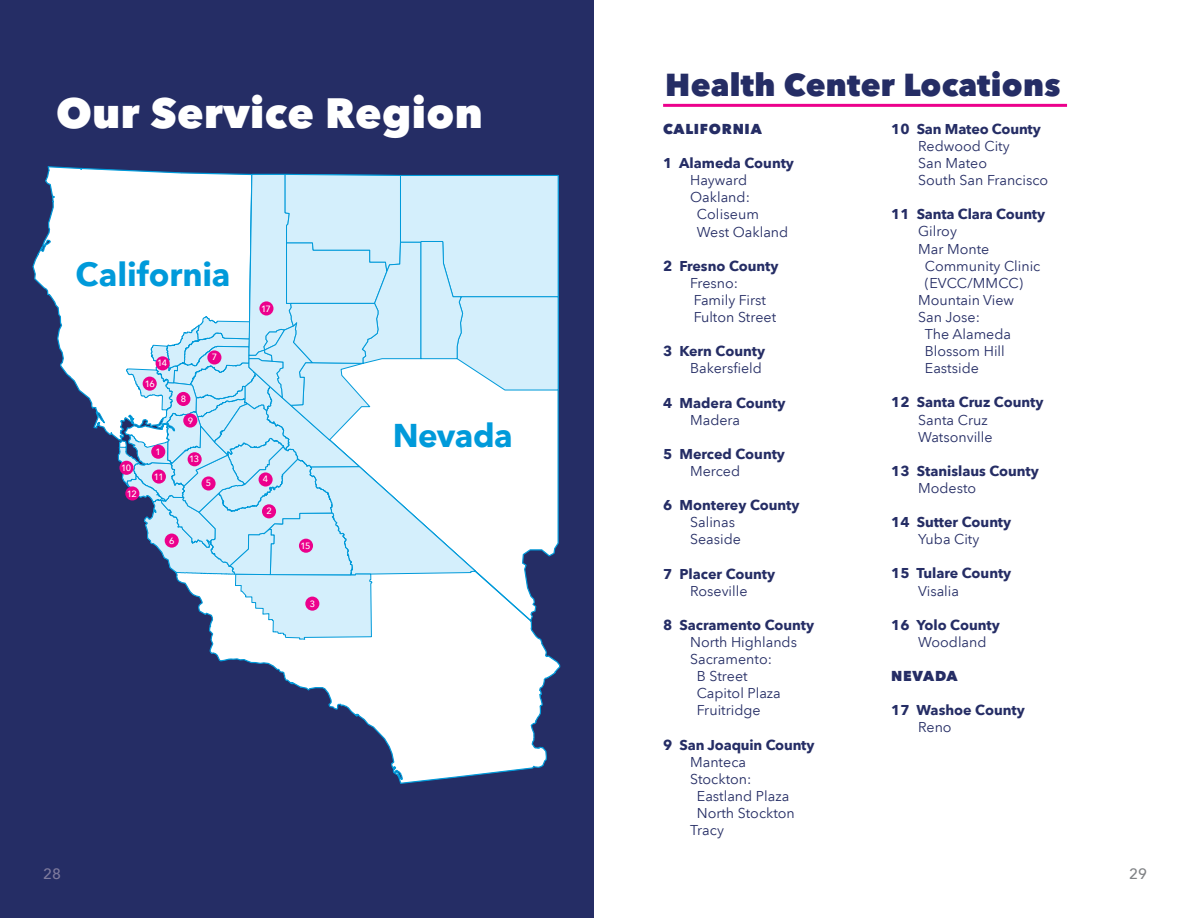
<style>
.page{position:relative;width:1188px;height:918px;background:#fff}
.page>*{position:absolute;margin:0;border:0;box-sizing:border-box;transform-origin:0 0}
.t1{font:800 42px "Avenir Next LT Pro";letter-spacing:.01em;color:#fff}
.t2{font:700 32.85px "Avenir Next LT Pro";letter-spacing:-.005em;color:#009ada}
.t3{font:800 31.5px "Avenir Next LT Pro";letter-spacing:.01em;color:#252d65}
.t4{font:500 15px "Avenir Next LT Pro";color:#7e7a9d}
.t5{font:500 15px "Avenir Next LT Pro";color:#808285}
.t6{font:14.25px/17.1px "Avenir Next LT Pro";color:#252d65}
.t7{font:700 14.25px "Avenir Next LT Pro";color:#252d65}
.t8{font:800 14.25px "Avenir Next LT Pro";letter-spacing:.05em;color:#252d65}
.t9{font:500 9.15px "Avenir Next LT Pro";letter-spacing:-.08em;color:#fff}
</style>
<div class="page">
<div style="left:0;top:0;width:594px;height:918px;background:#252d65"></div>
<svg style="left:32px;top:166px;width:529px;height:618px"></svg>
<svg style="left:248px;top:166px;width:311px;height:8px"></svg>
<svg style="left:118px;top:174px;width:441px;height:466px;background:#d1e6f3"></svg>
<div style="left:119px;top:461px;width:15px;height:14px;background:#ec008c;border-radius:50%"></div>
<div style="left:152px;top:470px;width:14px;height:14px;background:#ec008c;border-radius:50%"></div>
<div style="left:262px;top:504px;width:14px;height:14px;background:#ec008c;border-radius:50%"></div>
<div style="left:305px;top:597px;width:14px;height:14px;background:#ec008c;border-radius:50%"></div>
<div style="left:259px;top:472px;width:14px;height:15px;background:#ec008c;border-radius:50%"></div>
<div style="left:202px;top:476px;width:14px;height:15px;background:#ec008c;border-radius:50%"></div>
<div style="left:299px;top:539px;width:14px;height:14px;background:#ec008c;border-radius:50%"></div>
<div style="left:259px;top:301px;width:14px;height:15px;background:#ec008c;border-radius:50%"></div>
<div style="left:165px;top:534px;width:14px;height:14px;background:#ec008c;border-radius:50%"></div>
<div style="left:125px;top:486px;width:14px;height:15px;background:#ec008c;border-radius:50%"></div>
<div style="left:183px;top:413px;width:14px;height:15px;background:#ec008c;border-radius:50%"></div>
<div style="left:151px;top:445px;width:14px;height:14px;background:#ec008c;border-radius:50%"></div>
<div style="left:207px;top:350px;width:14px;height:15px;background:#ec008c;border-radius:50%"></div>
<div style="left:176px;top:392px;width:14px;height:14px;background:#ec008c;border-radius:50%"></div>
<div style="left:143px;top:377px;width:14px;height:14px;background:#ec008c;border-radius:50%"></div>
<div style="left:156px;top:356px;width:14px;height:14px;background:#ec008c;border-radius:50%"></div>
<div style="left:188px;top:452px;width:14px;height:14px;background:#ec008c;border-radius:50%"></div>
<hr style="left:663px;top:104px;width:404px;height:3px;background:#ec008c">
<h1 class="t1" style="left:56px;top:87px;width:428px">Our Service Region</h1>
<h2 class="t2" style="left:76px;top:254px;width:156px">California</h2>
<p class="t9" style="left:157px;top:358px;width:12px">14</p>
<p class="t9" style="left:145px;top:378px;width:12px">16</p>
<p class="t9" style="left:121px;top:462px;width:12px">10</p>
<p class="t9" style="left:127px;top:488px;width:12px">12</p>
<p class="t9" style="left:156px;top:446px;width:7px">1</p>
<p class="t9" style="left:154px;top:471px;width:12px">11</p>
<p class="t9" style="left:212px;top:352px;width:7px">7</p>
<p class="t9" style="left:181px;top:393px;width:7px">8</p>
<p class="t9" style="left:188px;top:415px;width:7px">9</p>
<p class="t9" style="left:189px;top:454px;width:12px">13</p>
<p class="t9" style="left:206px;top:478px;width:7px">5</p>
<p class="t9" style="left:169px;top:535px;width:7px">6</p>
<p class="t9" style="left:261px;top:303px;width:11px">17</p>
<p class="t9" style="left:263px;top:474px;width:7px">4</p>
<p class="t9" style="left:266px;top:506px;width:7px">2</p>
<p class="t9" style="left:300px;top:540px;width:12px">15</p>
<p class="t9" style="left:310px;top:598px;width:7px">3</p>
<h2 class="t2" style="left:393px;top:415px;width:122px">Nevada</h2>
<h3 class="t3" style="left:665px;top:66px;width:397px">Health Center Locations</h3>
<p class="t8" style="left:663px;top:120px;width:100px">CALIFORNIA</p>
<p class="t7" style="left:663px;top:154px;width:132px">1 Alameda County</p>
<p class="t6" style="left:690px;top:172px;width:58px">Hayward</p>
<p class="t6" style="left:690px;top:189px;width:61px">Oakland:</p>
<p class="t6" style="left:697px;top:206px;width:64px">Coliseum</p>
<p class="t6" style="left:697px;top:223px;width:93px">West Oakland</p>
<p class="t7" style="left:663px;top:257px;width:117px">2 Fresno County</p>
<p class="t6" style="left:690px;top:274px;width:88px">Fresno:<br>Family First<br>Fulton Street</p>
<p class="t7" style="left:663px;top:342px;width:104px">3 Kern County</p>
<p class="t6" style="left:690px;top:360px;width:73px">Bakersfield</p>
<p class="t7" style="left:663px;top:394px;width:124px">4 Madera County</p>
<p class="t6" style="left:690px;top:411px;width:52px">Madera</p>
<p class="t7" style="left:663px;top:445px;width:123px">5 Merced County</p>
<p class="t6" style="left:690px;top:462px;width:52px">Merced</p>
<p class="t7" style="left:663px;top:496px;width:138px">6 Monterey County</p>
<p class="t6" style="left:690px;top:514px;width:52px">Salinas<br>Seaside</p>
<p class="t7" style="left:663px;top:565px;width:114px">7 Placer County</p>
<p class="t6" style="left:690px;top:582px;width:59px">Roseville</p>
<p class="t7" style="left:663px;top:616px;width:153px">8 Sacramento County</p>
<p class="t6" style="left:690px;top:633px;width:108px">North Highlands</p>
<p class="t6" style="left:690px;top:651px;width:83px">Sacramento:</p>
<p class="t6" style="left:697px;top:668px;width:52px">B Street</p>
<p class="t6" style="left:697px;top:685px;width:85px">Capitol Plaza</p>
<p class="t6" style="left:697px;top:702px;width:65px">Fruitridge</p>
<p class="t7" style="left:663px;top:736px;width:153px">9 San Joaquin County</p>
<p class="t6" style="left:690px;top:753px;width:57px">Manteca</p>
<p class="t6" style="left:690px;top:770px;width:63px">Stockton:</p>
<p class="t6" style="left:697px;top:787px;width:94px">Eastland Plaza</p>
<p class="t6" style="left:697px;top:804px;width:100px">North Stockton</p>
<p class="t6" style="left:690px;top:822px;width:36px">Tracy</p>
<p class="t7" style="left:891px;top:120px;width:151px">10 San Mateo County</p>
<p class="t6" style="left:918px;top:137px;width:132px">Redwood City<br>San Mateo<br>South San Francisco</p>
<p class="t7" style="left:891px;top:206px;width:155px">11 Santa Clara County</p>
<p class="t6" style="left:918px;top:223px;width:40px">Gilroy</p>
<p class="t6" style="left:918px;top:240px;width:73px">Mar Monte</p>
<p class="t6" style="left:925px;top:257px;width:117px">Community Clinic</p>
<p class="t6" style="left:925px;top:274px;width:100px">(EVCC/MMCC)</p>
<p class="t6" style="left:918px;top:291px;width:98px">Mountain View</p>
<p class="t6" style="left:918px;top:308px;width:63px">San Jose:</p>
<p class="t6" style="left:925px;top:326px;width:88px">The Alameda</p>
<p class="t6" style="left:925px;top:343px;width:81px">Blossom Hill</p>
<p class="t6" style="left:925px;top:360px;width:56px">Eastside</p>
<p class="t7" style="left:891px;top:394px;width:154px">12 Santa Cruz County</p>
<p class="t6" style="left:918px;top:411px;width:76px">Santa Cruz<br>Watsonville</p>
<p class="t7" style="left:891px;top:462px;width:149px">13 Stanislaus County</p>
<p class="t6" style="left:918px;top:479px;width:60px">Modesto</p>
<p class="t7" style="left:891px;top:513px;width:122px">14 Sutter County</p>
<p class="t6" style="left:918px;top:531px;width:63px">Yuba City</p>
<p class="t7" style="left:891px;top:565px;width:122px">15 Tulare County</p>
<p class="t6" style="left:918px;top:582px;width:42px">Visalia</p>
<p class="t7" style="left:891px;top:616px;width:110px">16 Yolo County</p>
<p class="t6" style="left:918px;top:633px;width:70px">Woodland</p>
<p class="t8" style="left:891px;top:667px;width:68px">NEVADA</p>
<p class="t7" style="left:891px;top:702px;width:135px">17 Washoe County</p>
<p class="t6" style="left:918px;top:719px;width:35px">Reno</p>
<p class="t4" style="left:43px;top:864px;width:19px">28</p>
<p class="t5" style="left:1129px;top:864px;width:19px">29</p>
</div>
